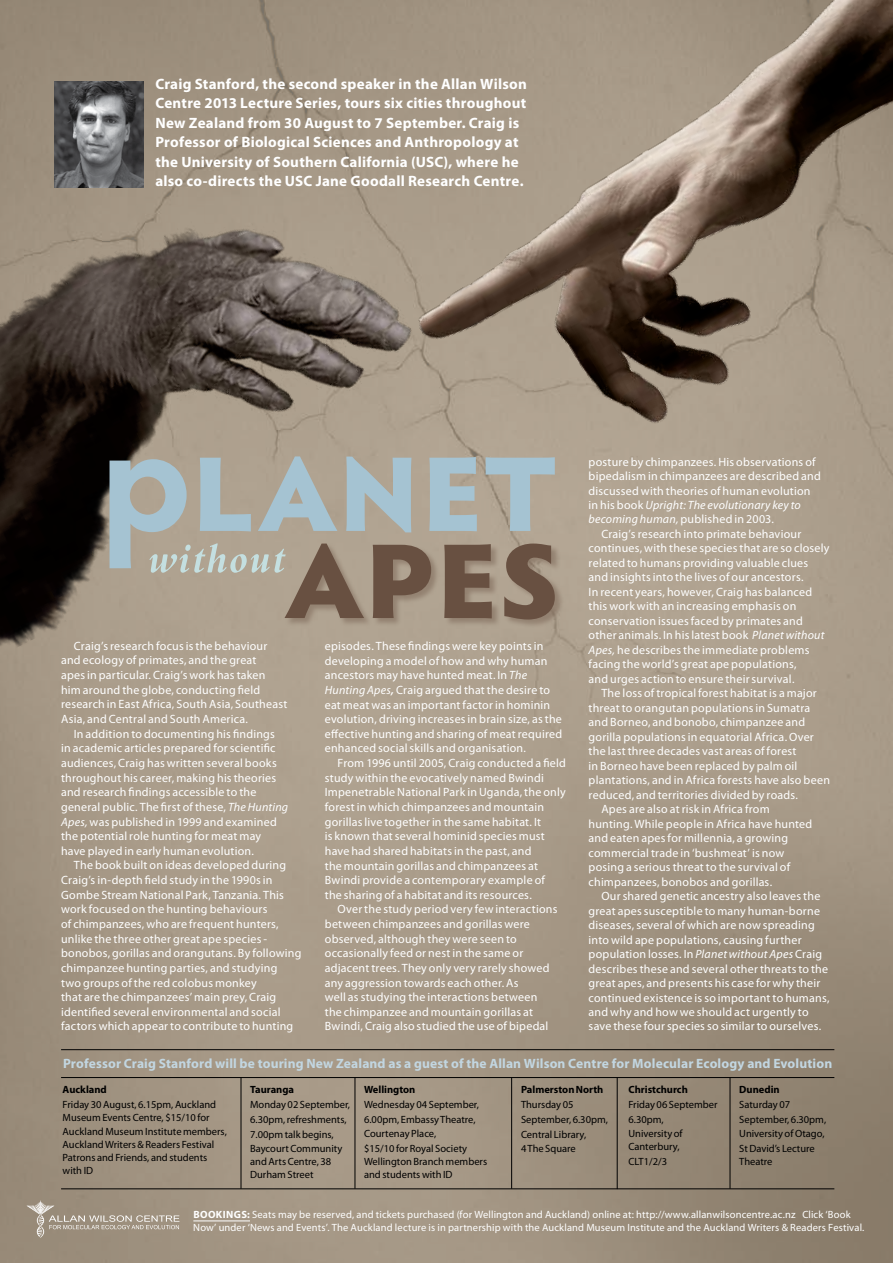
<style>
.page{position:relative;width:893px;height:1263px;background:#fff}
.page>*{position:absolute;margin:0;border:0;box-sizing:border-box;transform-origin:0 0}
.t1{font:700 15px/19.5px "Myriad Pro";letter-spacing:.015em;color:#fff}
.t2{font:700 13.5px "Myriad Pro";letter-spacing:.01em;color:#c2d6e1}
.t3{font:12px/14.7px "Myriad Pro";letter-spacing:.015em;color:#fff}
.t4{font:italic 12px "Myriad Pro";letter-spacing:.015em;color:#fff}
.t5{font:10.5px/14.9px "Myriad Pro";color:#000}
.t6{font:10.5px/13.5px "Myriad Pro";letter-spacing:.01em;color:#fff}
.t7{font:700 10.5px "Myriad Pro";color:#000}
.t8{font:700 10.5px "Myriad Pro";letter-spacing:.04em;color:#fff}
.s1{font-style:italic}
.s2{font-weight:600;font-style:italic}
.s3{font-style:normal}
.s4{font-weight:700}
</style>
<div class="page">
<img style="left:0;top:0;width:893px;height:1263px">
<img style="left:89px;top:0;width:804px;height:697px">
<img style="left:0;top:16px;width:551px;height:674px">
<img style="left:54px;top:81px;width:90px;height:106px">
<hr style="left:193px;top:1220px;width:57px;height:1px;background:#fff">
<hr style="left:511px;top:1077px;width:1px;height:112px;background:#000">
<hr style="left:617px;top:1078px;width:1px;height:111px;background:#000">
<hr style="left:730px;top:1077px;width:1px;height:112px;background:#000">
<hr style="left:355px;top:1077px;width:1px;height:112px;background:#000">
<hr style="left:241px;top:1077px;width:1px;height:112px;background:#000">
<hr style="left:61px;top:1077px;width:773px;height:1px;background:#000">
<hr style="left:61px;top:1049px;width:773px;height:1px;background:#000">
<hr style="left:61px;top:1188px;width:773px;height:1px;background:#000">
<div style="left:285px;top:543px;width:279px;height:85px;background:#685041;opacity:.4"></div>
<svg style="left:149px;top:568px;width:406px;height:51px"></svg>
<svg style="left:110px;top:456px;width:445px;height:112px;fill:#aea492"></svg>
<svg style="left:27px;top:1200px;width:152px;height:38px"></svg>
<p class="t1" style="left:155px;top:74px;width:373px">Craig Stanford, the second speaker in the Allan Wilson Centre 2013 Lecture Series, tours six cities throughout New Zealand from 30 August to 7 September. Craig is Professor of Biological Sciences and Anthropology at the University of Southern California (USC), where he also co-directs the USC Jane Goodall Research Centre.</p>
<p class="t3" style="left:61px;top:638px;width:228px;text-indent:13px">Craig’s research focus is the behaviour and ecology of primates, and the great<br>apes in particular. Craig’s work has taken him around the globe, conducting field research in East Africa, South Asia, Southeast Asia, and Central and South America.</p>
<p class="t3" style="left:61px;top:726px;width:229px;text-indent:13px">In addition to documenting his findings<br>in academic articles prepared for scientific audiences, Craig has written several books throughout his career, making his theories and research findings accessible to the general public. The first of these, <span class="s1">The Hunting Apes,</span> was published in 1999 and examined the potential role hunting for meat may have played in early human evolution.</p>
<p class="t3" style="left:61px;top:858px;width:242px;text-indent:13px">The book built on ideas developed during Craig’s in-depth field study in the 1990s in Gombe Stream National Park, Tanzania. This work focused on the hunting behaviours<br>of chimpanzees, who are frequent hunters, unlike the three other great ape species - bonobos, gorillas and orangutans. By following chimpanzee hunting parties, and studying<br>two groups of the red colobus monkey<br>that are the chimpanzees’ main prey, Craig identified several environmental and social factors which appear to contribute to hunting</p>
<p class="t3" style="left:325px;top:638px;width:239px">episodes. These findings were key points in developing a model of how and why human ancestors may have hunted meat. In <span class="s1">The Hunting Apes</span><span class="s2">,</span> Craig argued that the desire to eat meat was an important factor in hominin evolution, driving increases in brain size, as the effective hunting and sharing of meat required enhanced social skills and organisation.</p>
<p class="t3" style="left:325px;top:755px;width:243px;text-indent:13px">From 1996 until 2005, Craig conducted a field study within the evocatively named Bwindi Impenetrable National Park in Uganda, the only forest in which chimpanzees and mountain gorillas live together in the same habitat. It<br>is known that several hominid species must have had shared habitats in the past, and<br>the mountain gorillas and chimpanzees at Bwindi provide a contemporary example of<br>the sharing of a habitat and its resources.</p>
<p class="t3" style="left:325px;top:902px;width:234px;text-indent:13px">Over the study period very few interactions between chimpanzees and gorillas were observed, although they were seen to occasionally feed or nest in the same or adjacent trees. They only very rarely showed any aggression towards each other. As<br>well as studying the interactions between the chimpanzee and mountain gorillas at Bwindi, Craig also studied the use of bipedal</p>
<p class="t3" style="left:589px;top:454px;width:229px">posture by chimpanzees. His observations of</p>
<p class="t3" style="left:589px;top:468px;width:234px">bipedalism in chimpanzees are described and</p>
<p class="t3" style="left:589px;top:483px;width:224px">discussed with theories of human evolution</p>
<p class="t4" style="left:589px;top:497px;width:214px"><span class="s3">in his book</span> Upright: The evolutionary key to</p>
<p class="t3" style="left:589px;top:512px;width:187px"><span class="s1">becoming human,</span> published in 2003.</p>
<p class="t3" style="left:601px;top:526px;width:201px">Craig’s research into primate behaviour</p>
<p class="t3" style="left:589px;top:541px;width:242px">continues, with these species that are so closely</p>
<p class="t3" style="left:589px;top:555px;width:221px">related to humans providing valuable clues</p>
<p class="t3" style="left:589px;top:570px;width:216px">and insights into the lives of our ancestors.</p>
<p class="t3" style="left:589px;top:584px;width:225px">In recent years, however, Craig has balanced</p>
<p class="t3" style="left:589px;top:599px;width:209px">this work with an increasing emphasis on</p>
<p class="t3" style="left:589px;top:613px;width:216px">conservation issues faced by primates and</p>
<p class="t3" style="left:589px;top:628px;width:237px">other animals. In his latest book <span class="s1">Planet without</span></p>
<p class="t3" style="left:589px;top:642px;width:222px"><span class="s1">Apes,</span> he describes the immediate problems</p>
<p class="t3" style="left:589px;top:657px;width:209px">facing the world’s great ape populations,</p>
<p class="t3" style="left:589px;top:671px;width:207px">and urges action to ensure their survival.</p>
<p class="t3" style="left:601px;top:686px;width:217px">The loss of tropical forest habitat is a major</p>
<p class="t3" style="left:589px;top:700px;width:223px">threat to orangutan populations in Sumatra</p>
<p class="t3" style="left:589px;top:715px;width:218px">and Borneo, and bonobo, chimpanzee and</p>
<p class="t3" style="left:589px;top:729px;width:227px">gorilla populations in equatorial Africa. Over</p>
<p class="t3" style="left:589px;top:744px;width:209px">the last three decades vast areas of forest</p>
<p class="t3" style="left:589px;top:758px;width:210px">in Borneo have been replaced by palm oil</p>
<p class="t3" style="left:589px;top:773px;width:243px">plantations, and in Africa forests have also been</p>
<p class="t3" style="left:589px;top:787px;width:211px">reduced, and territories divided by roads.</p>
<p class="t3" style="left:601px;top:802px;width:170px">Apes are also at risk in Africa from</p>
<p class="t3" style="left:589px;top:816px;width:225px">hunting. While people in Africa have hunted</p>
<p class="t3" style="left:589px;top:830px;width:201px">and eaten apes for millennia, a growing</p>
<p class="t3" style="left:589px;top:845px;width:197px">commercial trade in ‘bushmeat’ is now</p>
<p class="t3" style="left:589px;top:859px;width:203px">posing a serious threat to the survival of</p>
<p class="t3" style="left:589px;top:874px;width:185px">chimpanzees, bonobos and gorillas.</p>
<p class="t3" style="left:601px;top:888px;width:220px">Our shared genetic ancestry also leaves the</p>
<p class="t3" style="left:589px;top:903px;width:233px">great apes susceptible to many human-borne</p>
<p class="t3" style="left:589px;top:917px;width:228px">diseases, several of which are now spreading</p>
<p class="t3" style="left:589px;top:932px;width:215px">into wild ape populations, causing further</p>
<p class="t3" style="left:589px;top:946px;width:235px">population losses. In <span class="s1">Planet without Apes</span> Craig</p>
<p class="t3" style="left:589px;top:961px;width:241px">describes these and several other threats to the</p>
<p class="t3" style="left:589px;top:975px;width:233px">great apes, and presents his case for why their</p>
<p class="t3" style="left:589px;top:990px;width:242px">continued existence is so important to humans,</p>
<p class="t3" style="left:589px;top:1004px;width:221px">and why and how we should act urgently to</p>
<p class="t3" style="left:589px;top:1019px;width:234px">save these four species so similar to ourselves.</p>
<p class="t2" style="left:63px;top:1054px;width:771px">Professor Craig Stanford will be touring New Zealand as a guest of the Allan Wilson Centre for Molecular Ecology and Evolution</p>
<p class="t7" style="left:63px;top:1082px;width:46px">Auckland</p>
<p class="t5" style="left:63px;top:1098px;width:155px;line-height:12.8px">Friday 30 August, 6.15pm, Auckland<br>Museum Events Centre, $15/10 for</p>
<p class="t5" style="left:63px;top:1125px;width:166px;line-height:12.8px">Auckland Museum Institute members,<br>Auckland Writers &amp; Readers Festival<br>Patrons and Friends, and students with ID</p>
<p class="t7" style="left:250px;top:1082px;width:45px">Tauranga</p>
<p class="t5" style="left:250px;top:1096px;width:102px">Monday 02 September,<br>6.30pm, refreshments,<br>7.00pm talk begins,<br>Baycourt Community</p>
<p class="t5" style="left:250px;top:1155px;width:83px;line-height:12.8px">and Arts Centre, 38<br>Durham Street</p>
<p class="t7" style="left:364px;top:1082px;width:53px">Wellington</p>
<p class="t5" style="left:364px;top:1096px;width:116px">Wednesday 04 September,<br>6.00pm, Embassy Theatre,<br>Courtenay Place,<br>$15/10 for Royal Society</p>
<p class="t5" style="left:364px;top:1155px;width:125px;line-height:12.8px">Wellington Branch members and students with ID</p>
<p class="t7" style="left:521px;top:1082px;width:84px">Palmerston North</p>
<p class="t5" style="left:521px;top:1096px;width:88px">Thursday 05<br>September, 6.30pm,<br>Central Library,<br>4 The Square</p>
<p class="t7" style="left:628px;top:1082px;width:61px">Christchurch</p>
<p class="t5" style="left:628px;top:1096px;width:91px">Friday 06 September<br>6.30pm,<br>University of</p>
<p class="t5" style="left:628px;top:1139px;width:53px">Canterbury,<br>CLT1/2/3</p>
<p class="t7" style="left:739px;top:1082px;width:42px">Dunedin</p>
<p class="t5" style="left:739px;top:1096px;width:88px">Saturday 07<br>September, 6.30pm,<br>University of Otago,<br>St David’s Lecture</p>
<p class="t5" style="left:739px;top:1154px;width:35px">Theatre</p>
<p class="t6" style="left:193px;top:1207px;width:673px;text-indent:54px"><span class="s4">:</span> Seats may be reserved, and tickets purchased (for Wellington and Auckland) online at: http://www.allanwilsoncentre.ac.nz Click ‘Book<br>Now’ under ‘News and Events’. The Auckland lecture is in partnership with the Auckland Museum Institute and the Auckland Writers &amp; Readers Festival.</p>
<p class="t8" style="left:193px;top:1207px;width:41px">Bookings</p>
</div>
